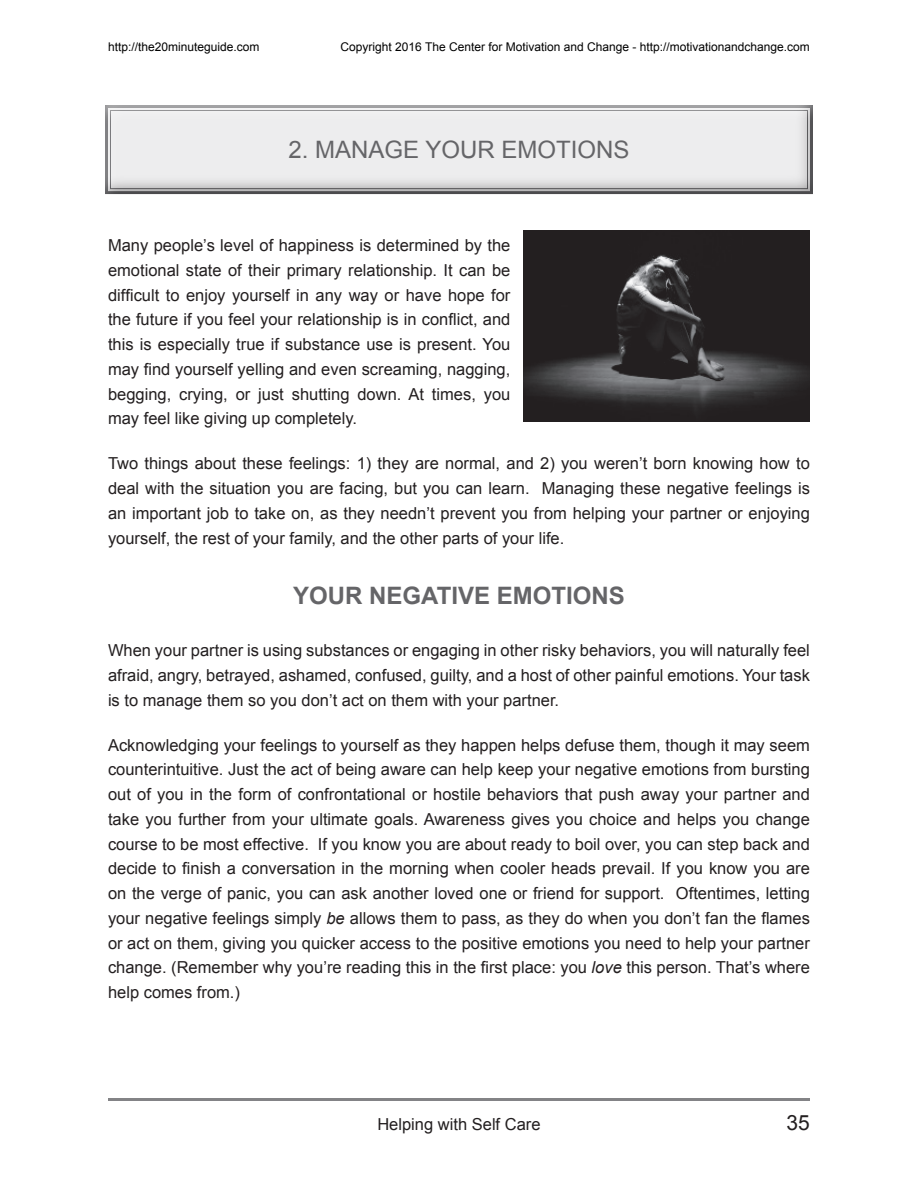
<style>
.page{position:relative;width:918px;height:1188px;background:#fff}
.page>*{position:absolute;margin:0;border:0;box-sizing:border-box;transform-origin:0 0}
.t1{font:700 24px "Arial";color:#656568}
.t2{font:24px "Arial";color:#656568}
.t3{font:21px "Arial";color:#231f20}
.t4{font:16.5px/24.8px "Arial";color:#231f20;text-align:justify}
.t5{font:12px "Arial";color:#000}
.s1{font-style:italic}
</style>
<div class="page">
<hr style="left:108px;top:1098px;width:702px;height:3px;background:#656568">
<div style="left:90px;top:93px;width:743px;height:122px;background:#231f20;opacity:.53"></div>
<img style="left:524px;top:230px;width:286px;height:191px">
<p class="t5" style="left:108px;top:39px;width:153px">http://the20minuteguide.com</p>
<p class="t5" style="left:340px;top:39px;width:471px">Copyright 2016 The Center for Motivation and Change - http://motivationandchange.com</p>
<h1 class="t2" style="left:289px;top:134px;width:342px">2. MANAGE YOUR EMOTIONS</h1>
<p class="t4" style="left:108px;top:233px;width:404px">Many people’s level of happiness is determined by the emotional state of their primary relationship. It can be difficult to enjoy yourself in any way or have hope for the future if you feel your relationship is in conflict, and this is especially true if substance use is present. You may find yourself yelling and even screaming, nagging, begging, crying, or just shutting down. At times, you may feel like giving up completely.</p>
<p class="t4" style="left:108px;top:451px;width:704px">Two things about these feelings: 1) they are normal, and 2) you weren’t born knowing how to deal with the situation you are facing, but you can learn. Managing these negative feelings is an important job to take on, as they needn’t prevent you from helping your partner or enjoying yourself, the rest of your family, and the other parts of your life.</p>
<h1 class="t1" style="left:293px;top:580px;width:333px">YOUR NEGATIVE EMOTIONS</h1>
<p class="t4" style="left:108px;top:638px;width:703px">When your partner is using substances or engaging in other risky behaviors, you will naturally feel afraid, angry, betrayed, ashamed, confused, guilty, and a host of other painful emotions. Your task is to manage them so you don’t act on them with your partner.</p>
<p class="t4" style="left:108px;top:733px;width:704px">Acknowledging your feelings to yourself as they happen helps defuse them, though it may seem counterintuitive. Just the act of being aware can help keep your negative emotions from bursting out of you in the form of confrontational or hostile behaviors that push away your partner and take you further from your ultimate goals. Awareness gives you choice and helps you change course to be most effective. If you know you are about ready to boil over, you can step back and decide to finish a conversation in the morning when cooler heads prevail. If you know you are on the verge of panic, you can ask another loved one or friend for support. Oftentimes, letting your negative feelings simply <span class="s1">be</span> allows them to pass, as they do when you don’t fan the flames or act on them, giving you quicker access to the positive emotions you need to help your partner change. (Remember why you’re reading this in the first place: you <span class="s1">love</span> this person. That’s where help comes from.)</p>
<p class="t4" style="left:377px;top:1112px;width:165px">Helping with Self Care</p>
<p class="t3" style="left:787px;top:1109px;width:25px">35</p>
</div>
